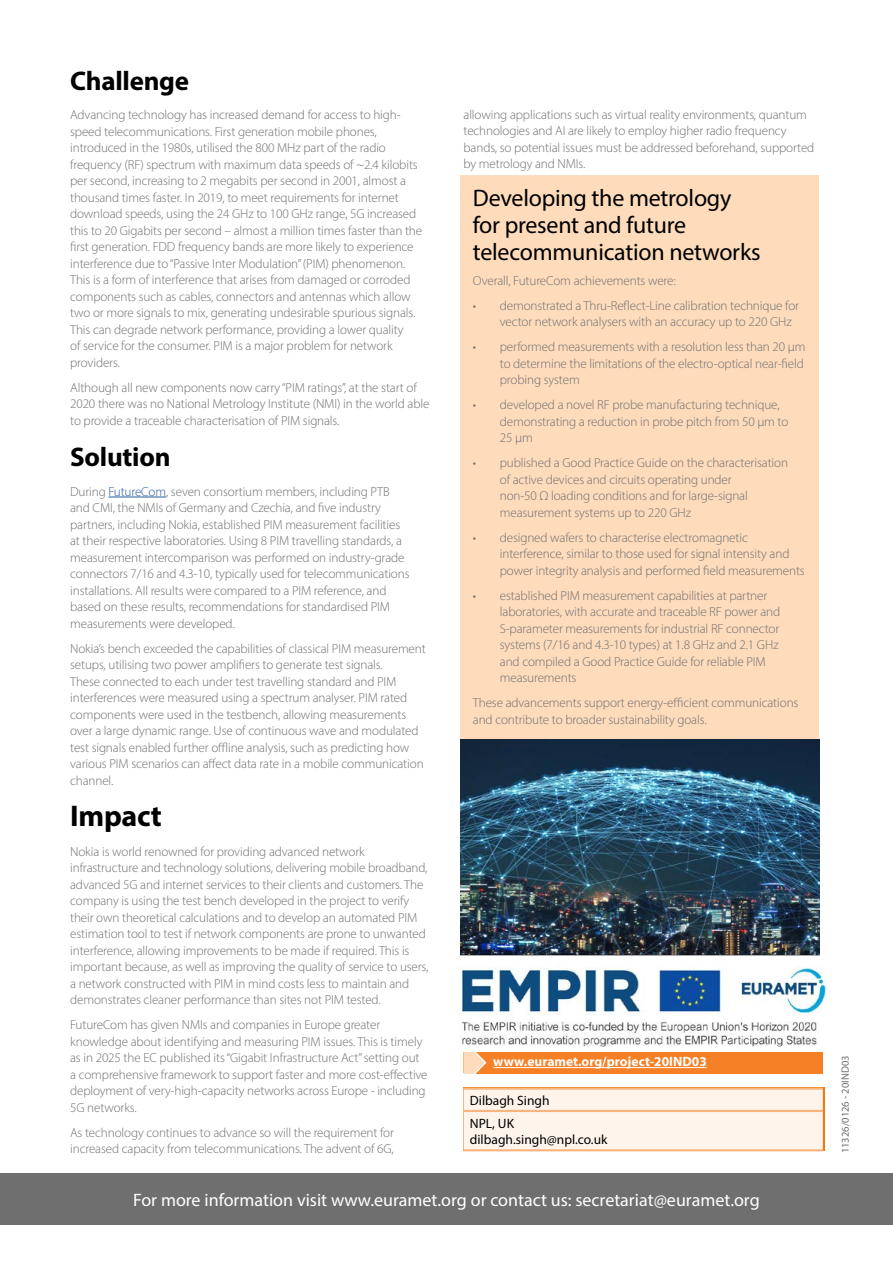
<style>
.page{position:relative;width:893px;height:1263px;background:#fff}
.page>*{position:absolute;margin:0;border:0;box-sizing:border-box;transform-origin:0 0}
.t1{font:700 30px "Myriad Pro";letter-spacing:-.01em;color:#000}
.t2{font:700 27px "Myriad Pro";letter-spacing:-.01em;color:#000}
.t3{font:24px/27px "Myriad Pro";letter-spacing:-.01em;color:#000}
.t4{font:18px "Myriad Pro";color:#fff}
.t5{font:13.5px/22.6px "Myriad Pro";color:#000}
.t6{font:700 13.5px "Myriad Pro";color:#fff}
.t7{font:300 13.2px/16.5px "Myriad Pro";letter-spacing:-.01em;color:#706f6f}
.t8{font:10.5px "Myriad Pro";color:#706f6f}
.s1{color:#275b9b}
</style>
<div class="page">
<div style="left:0;top:1174px;width:893px;height:51px;background:#706f6f"></div>
<div style="left:463px;top:1090px;width:360px;height:59px;background:#fef4eb"></div>
<hr style="left:463px;top:1087px;width:360px;height:3px;background:#f9b37c">
<hr style="left:463px;top:1110px;width:360px;height:2px;background:#f9b37c">
<hr style="left:463px;top:1149px;width:360px;height:2px;background:#f9b37c">
<div style="left:463px;top:1052px;width:360px;height:21px;background:#f58025"></div>
<hr style="left:493px;top:1067px;width:214px;height:1px;background:#fff">
<svg style="left:463px;top:1052px;width:25px;height:22px"></svg>
<hr style="left:108px;top:497px;width:58px;height:1px;background:#275b9b">
<div style="left:460px;top:175px;width:359px;height:564px;background:#fddbbb"></div>
<img style="left:461px;top:967px;width:365px;height:80px">
<img style="left:460px;top:739px;width:359px;height:215px">
<h2 class="t2" style="left:70px;top:63px;width:120px">Challenge</h2>
<p class="t7" style="left:70px;top:107px;width:354px">Advancing technology has increased demand for access to high&shy;speed telecommunications. First generation mobile phones, introduced in the 1980s, utilised the 800 MHz part of the radio frequency (RF) spectrum with maximum data speeds of ~2.4 kilobits per second, increasing to 2 megabits per second in 2001, almost a thousand times faster. In 2019, to meet requirements for internet download speeds, using the 24 GHz to 100 GHz range, 5G increased this to 20 Gigabits per second – almost a million times faster than the first generation. FDD frequency bands are more likely to experience interference due to “Passive Inter Modulation” (PIM) phenomenon.<br>This is a form of interference that arises from damaged or corroded components such as cables, connectors and antennas which allow two or more signals to mix, generating undesirable spurious signals.<br>This can degrade network performance, providing a lower quality<br>of service for the consumer. PIM is a major problem for network providers.</p>
<p class="t7" style="left:70px;top:379px;width:361px">Although all new components now carry “PIM ratings”, at the start of<br>2020 there was no National Metrology Institute (NMI) in the world able to provide a traceable characterisation of PIM signals.</p>
<h2 class="t2" style="left:70px;top:440px;width:102px">Solution</h2>
<p class="t7" style="left:70px;top:483px;width:341px">During <span class="s1">FutureCom</span>, seven consortium members, including PTB and CMI, the NMIs of Germany and Czechia, and five industry partners, including Nokia, established PIM measurement facilities at their respective laboratories. Using 8 PIM travelling standards, a measurement intercomparison was performed on industry-grade connectors 7/16 and 4.3-10, typically used for telecommunications installations. All results were compared to a PIM reference, and based on these results, recommendations for standardised PIM measurements were developed.</p>
<p class="t7" style="left:70px;top:640px;width:357px">Nokia’s bench exceeded the capabilities of classical PIM measurement setups, utilising two power amplifiers to generate test signals.<br>These connected to each under test travelling standard and PIM interferences were measured using a spectrum analyser. PIM rated components were used in the testbench, allowing measurements over a large dynamic range. Use of continuous wave and modulated test signals enabled further offline analysis, such as predicting how various PIM scenarios can affect data rate in a mobile communication channel.</p>
<h1 class="t1" style="left:70px;top:796px;width:93px">Impact</h1>
<p class="t7" style="left:70px;top:843px;width:360px">Nokia is world renowned for providing advanced network infrastructure and technology solutions, delivering mobile broadband, advanced 5G and internet services to their clients and customers. The company is using the test bench developed in the project to verify their own theoretical calculations and to develop an automated PIM estimation tool to test if network components are prone to unwanted interference, allowing improvements to be made if required. This is important because, as well as improving the quality of service to users, a network constructed with PIM in mind costs less to maintain and demonstrates cleaner performance than sites not PIM tested.</p>
<p class="t7" style="left:70px;top:1016px;width:359px">FutureCom has given NMIs and companies in Europe greater knowledge about identifying and measuring PIM issues. This is timely as in 2025 the EC published its “Gigabit Infrastructure Act” setting out a comprehensive framework to support faster and more cost-effective deployment of very-high-capacity networks across Europe - including 5G networks.</p>
<p class="t7" style="left:70px;top:1124px;width:325px">As technology continues to advance so will the requirement for increased capacity from telecommunications. The advent of 6G,</p>
<p class="t7" style="left:463px;top:106px;width:352px">allowing applications such as virtual reality environments, quantum technologies and AI are likely to employ higher radio frequency bands, so potential issues must be addressed beforehand, supported by metrology and NMIs.</p>
<h3 class="t3" style="left:473px;top:184px;width:289px">Developing the metrology for present and future telecommunication networks</h3>
<p class="t7" style="left:473px;top:272px;width:204px">Overall, FutureCom achievements were:</p>
<p class="t7" style="left:500px;top:297px;width:301px;text-indent:-27px">• demonstrated a Thru-Reflect-Line calibration technique for vector network analysers with an accuracy up to 220 GHz</p>
<p class="t7" style="left:500px;top:338px;width:307px;text-indent:-27px">• performed measurements with a resolution less than 20 µm to determine the limitations of the electro-optical near-field probing system</p>
<p class="t7" style="left:500px;top:396px;width:290px;text-indent:-27px">• developed a novel RF probe manufacturing technique, demonstrating a reduction in probe pitch from 50 µm to<br>25 µm</p>
<p class="t7" style="left:500px;top:454px;width:290px;text-indent:-27px">• published a Good Practice Guide on the characterisation of active devices and circuits operating under<br>non-50 Ω loading conditions and for large-signal measurement systems up to 220 GHz</p>
<p class="t7" style="left:500px;top:529px;width:306px;text-indent:-27px">• designed wafers to characterise electromagnetic interference, similar to those used for signal intensity and power integrity analysis and performed field measurements</p>
<p class="t7" style="left:500px;top:587px;width:282px;text-indent:-27px">• established PIM measurement capabilities at partner laboratories, with accurate and traceable RF power and S-parameter measurements for industrial RF connector systems (7/16 and 4.3-10 types) at 1.8 GHz and 2.1 GHz and compiled a Good Practice Guide for reliable PIM measurements</p>
<p class="t7" style="left:473px;top:694px;width:327px">These advancements support energy-efficient communications and contribute to broader sustainability goals.</p>
<p class="t6" style="left:493px;top:1053px;width:215px">www.euramet.org/project-20IND03</p>
<p class="t5" style="left:470px;top:1089px;width:81px">Dilbagh Singh<br>NPL, UK</p>
<p class="t5" style="left:470px;top:1128px;width:139px">dilbagh.singh@npl.co.uk</p>
<h3 class="t4" style="left:133px;top:1189px;width:628px">For more information visit www.euramet.org or contact us: secretariat@euramet.org</h3>
<p class="t8" style="left:839px;top:1153px;width:99px;rotate:-90deg">11326/0126 - 20IND03</p>
</div>
